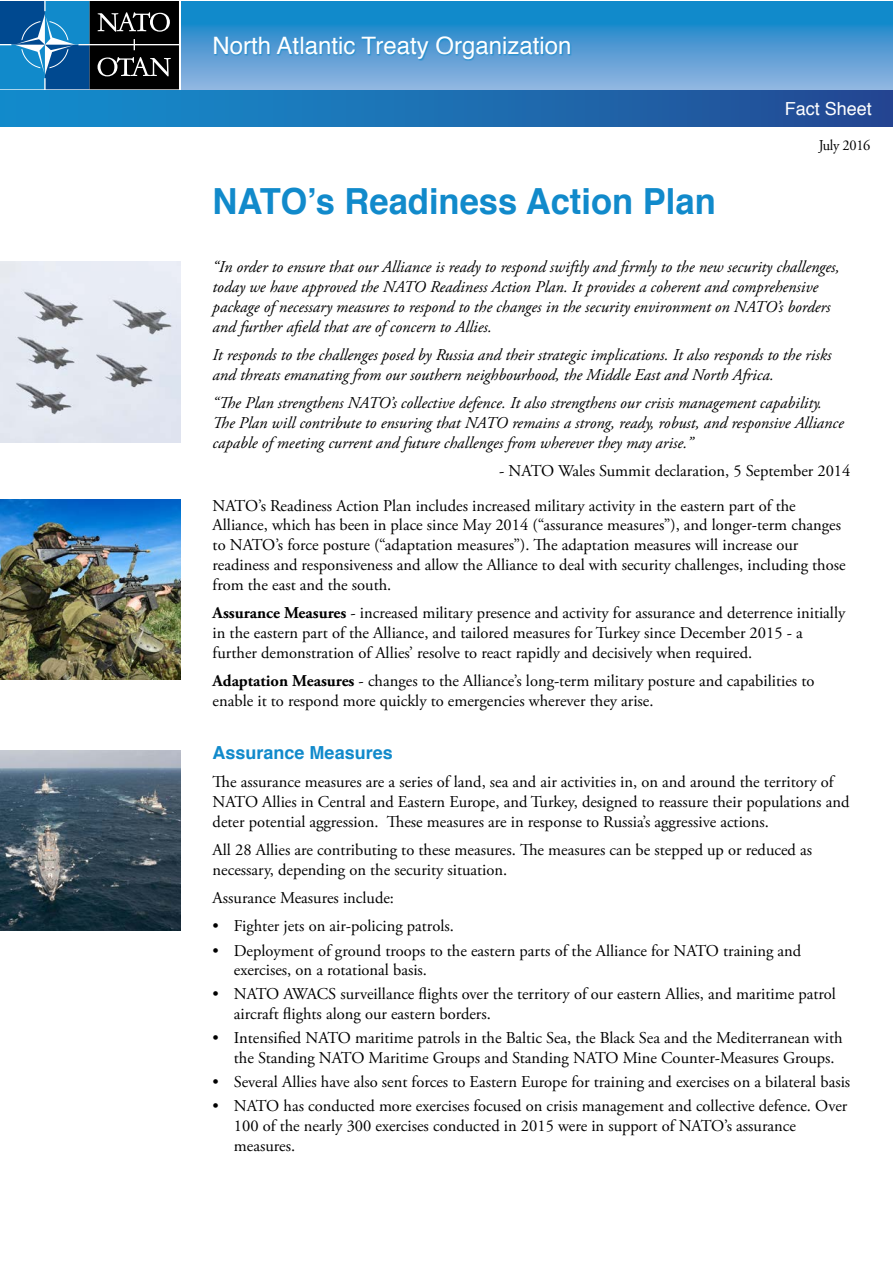
<style>
.page{position:relative;width:893px;height:1263px;background:#fff}
.page>*{position:absolute;margin:0;border:0;box-sizing:border-box;transform-origin:0 0}
.t1{font:700 36px "Helvetica";color:#118acb;scale:.96 1}
.t2{font:24px "Helvetica";color:#fff}
.t3{font:700 18px "Helvetica";color:#118acb}
.t4{font:18px "Helvetica";color:#fff}
.t5{font:16.5px/19.8px "Adobe Garamond Pro";color:#000}
.t6{font:italic 16.5px/19.8px "Adobe Garamond Pro";color:#000}
.t7{font:15px "Adobe Garamond Pro";letter-spacing:-.02em;color:#000;scale:.96 1}
.s1{font-weight:700}
</style>
<div class="page">
<svg style="left:181px;top:1px;width:711px;height:88px;background:#4799d3"></svg>
<svg style="left:0;top:89px;width:180px;height:2px"></svg>
<svg style="left:0;top:1px;width:179px;height:88px;background:#1e4b69"></svg>
<div style="left:214px;top:37px;width:358px;height:24px;background:#118acb;opacity:.75"></div>
<div style="left:0;top:91px;width:892px;height:36px;background:linear-gradient(to right,#1491cf,#254a93)"></div>
<img style="left:0;top:500px;width:180px;height:180px">
<img style="left:0;top:262px;width:180px;height:180px">
<img style="left:0;top:750px;width:180px;height:181px">
<h2 class="t2" style="left:213px;top:36px;width:360px">North Atlantic Treaty Organization</h2>
<h1 class="t1" style="left:213px;top:186px;width:526px">NATO’s Readiness Action Plan</h1>
<p class="t4" style="left:785px;top:101px;width:89px">Fact Sheet</p>
<p class="t7" style="left:819px;top:136px;width:55px">July 2016</p>
<p class="t6" style="left:213px;top:257px;width:629px">“In order to ensure that our Alliance is ready to respond swiftly and firmly to the new security challenges, today we have approved the NATO Readiness Action Plan. It provides a coherent and comprehensive package of necessary measures to respond to the changes in the security environment on NATO’s borders and further afield that are of concern to Allies.</p>
<p class="t6" style="left:213px;top:345px;width:620px">It responds to the challenges posed by Russia and their strategic implications. It also responds to the risks and threats emanating from our southern neighbourhood, the Middle East and North Africa.</p>
<p class="t6" style="left:213px;top:393px;width:633px">“The Plan strengthens NATO’s collective defence. It also strengthens our crisis management capability.<br>The Plan will contribute to ensuring that NATO remains a strong, ready, robust, and responsive Alliance capable of meeting current and future challenges from wherever they may arise.”</p>
<p class="t5" style="left:213px;top:454px;width:639px;line-height:34.7px;text-indent:287px">- NATO Wales Summit declaration, 5 September 2014<br>NATO’s Readiness Action Plan includes increased military activity in the eastern part of the</p>
<p class="t5" style="left:213px;top:516px;width:635px">Alliance, which has been in place since May 2014 (“assurance measures”), and longer-term changes to NATO’s force posture (“adaptation measures”). The adaptation measures will increase our readiness and responsiveness and allow the Alliance to deal with security challenges, including those from the east and the south.</p>
<p class="t5" style="left:213px;top:603px;width:634px"><span class="s1">Assurance Measures</span> - increased military presence and activity for assurance and deterrence initially in the eastern part of the Alliance, and tailored measures for Turkey since December 2015 - a further demonstration of Allies’ resolve to react rapidly and decisively when required.</p>
<p class="t5" style="left:213px;top:671px;width:603px"><span class="s1">Adaptation Measures</span> - changes to the Alliance’s long-term military posture and capabilities to enable it to respond more quickly to emergencies wherever they arise.</p>
<p class="t3" style="left:213px;top:745px;width:182px">Assurance Measures</p>
<p class="t5" style="left:213px;top:773px;width:638px">The assurance measures are a series of land, sea and air activities in, on and around the territory of<br>NATO Allies in Central and Eastern Europe, and Turkey, designed to reassure their populations and deter potential aggression. These measures are in response to Russia’s aggressive actions.</p>
<p class="t5" style="left:213px;top:840px;width:601px">All 28 Allies are contributing to these measures. The measures can be stepped up or reduced as necessary, depending on the security situation.</p>
<p class="t5" style="left:213px;top:889px;width:183px">Assurance Measures include:</p>
<p class="t5" style="left:213px;top:917px;width:243px">• Fighter jets on air-policing patrols.</p>
<p class="t5" style="left:234px;top:941px;width:569px;text-indent:-21px">• Deployment of ground troops to the eastern parts of the Alliance for NATO training and exercises, on a rotational basis.</p>
<p class="t5" style="left:234px;top:985px;width:604px;text-indent:-21px">• NATO AWACS surveillance flights over the territory of our eastern Allies, and maritime patrol aircraft flights along our eastern borders.</p>
<p class="t5" style="left:234px;top:1029px;width:610px;text-indent:-21px">• Intensified NATO maritime patrols in the Baltic Sea, the Black Sea and the Mediterranean with the Standing NATO Maritime Groups and Standing NATO Mine Counter-Measures Groups.</p>
<p class="t5" style="left:213px;top:1072px;width:639px">• Several Allies have also sent forces to Eastern Europe for training and exercises on a bilateral basis</p>
<p class="t5" style="left:234px;top:1097px;width:615px;text-indent:-21px">• NATO has conducted more exercises focused on crisis management and collective defence. Over<br>100 of the nearly 300 exercises conducted in 2015 were in support of NATO’s assurance measures.</p>
</div>
